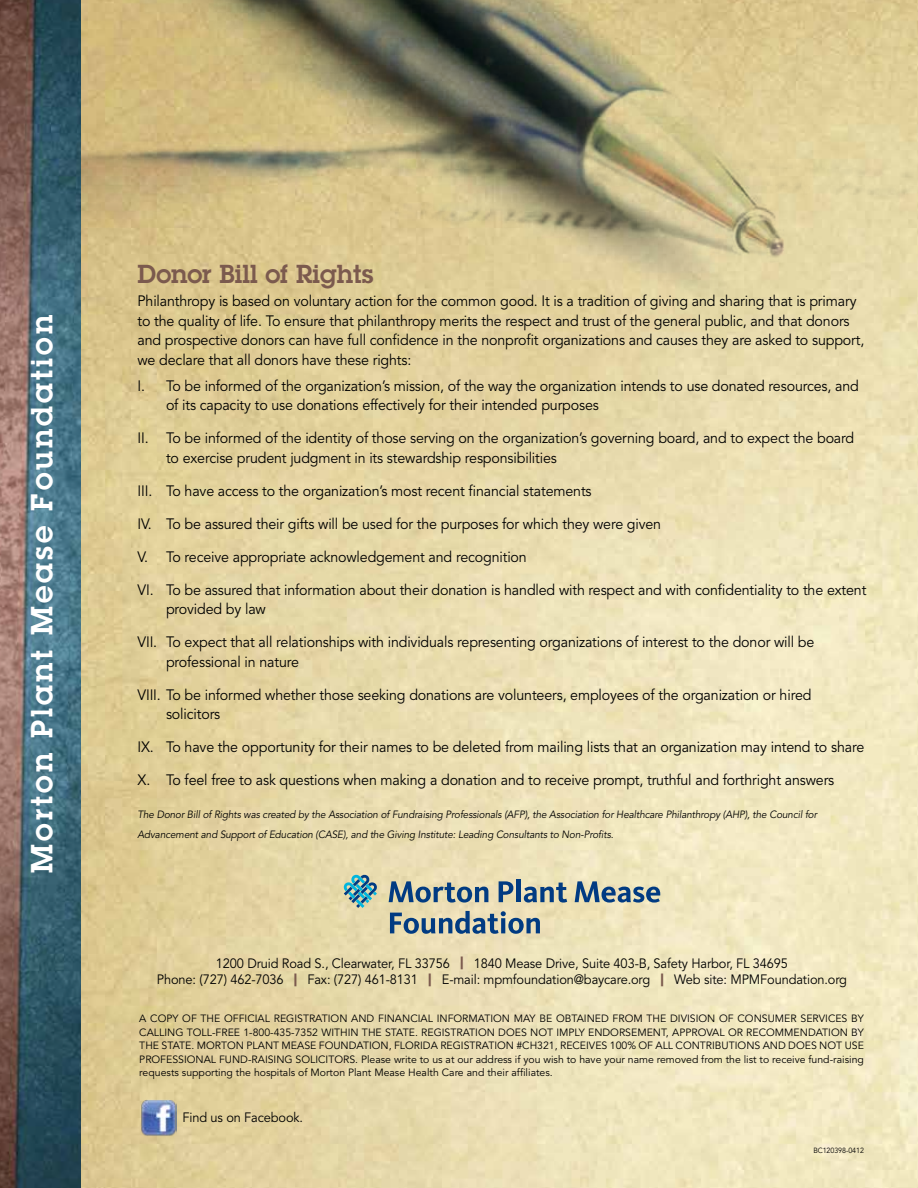
<style>
.page{position:relative;width:918px;height:1188px;background:#fff}
.page>*{position:absolute;margin:0;border:0;box-sizing:border-box;transform-origin:0 0}
.t1{font:600 30px "Lubalin Graph";letter-spacing:.1em;color:#fff}
.t2{font:600 25.5px "Lubalin Graph";color:#7b5a4e}
.t3{font:15px/19.5px "Avenir";letter-spacing:-.01em;color:#000;scale:.95 1}
.t4{font:13.5px/16.5px "Avenir";letter-spacing:-.01em;color:#000;text-align:center;scale:.95 1}
.t5{font:10.5px/13.5px "Avenir";color:#000;text-align:justify}
.t6{font:italic 10.5px/19.5px "Avenir";letter-spacing:-.01em;color:#000;scale:.95 1}
.t7{font:7.5px "Avenir";letter-spacing:-.01em;color:#000;scale:.95 1}
.s1{font-weight:900;font-size:16.5px;color:#7b5a4e}
</style>
<div class="page">
<img style="left:81px;top:436px;width:837px;height:752px">
<img style="left:81px;top:0;width:837px;height:436px">
<svg style="left:389px;top:881px;width:99px;height:22px;background:#89999e"></svg>
<svg style="left:499px;top:881px;width:14px;height:21px"></svg>
<hr style="left:517px;top:880px;width:4px;height:22px;background:#013b82">
<svg style="left:524px;top:883px;width:43px;height:20px"></svg>
<svg style="left:575px;top:881px;width:85px;height:22px;background:#869aa2"></svg>
<svg style="left:390px;top:911px;width:150px;height:23px;background:#8e9da1"></svg>
<svg style="left:344px;top:875px;width:33px;height:33px"></svg>
<img style="left:0;top:0;width:81px;height:1188px">
<img style="left:140px;top:1100px;width:37px;height:37px">
<h1 class="t1" style="left:22px;top:873px;width:559px;rotate:-90deg">Morton Plant Mease Foundation</h1>
<h2 class="t2" style="left:138px;top:257px;width:238px">Donor Bill of Rights</h2>
<p class="t3" style="left:138px;top:292px;width:767px">Philanthropy is based on voluntary action for the common good. It is a tradition of giving and sharing that is primary to the quality of life. To ensure that philanthropy merits the respect and trust of the general public, and that donors and prospective donors can have full confidence in the nonprofit organizations and causes they are asked to support, we declare that all donors have these rights:</p>
<p class="t3" style="left:166px;top:376px;width:731px;text-indent:-28px">I. To be informed of the organization’s mission, of the way the organization intends to use donated resources, and of its capacity to use donations effectively for their intended purposes</p>
<p class="t3" style="left:166px;top:429px;width:726px;text-indent:-28px">II. To be informed of the identity of those serving on the organization’s governing board, and to expect the board to exercise prudent judgment in its stewardship responsibilities</p>
<p class="t3" style="left:138px;top:481px;width:480px">III. To have access to the organization’s most recent financial statements</p>
<p class="t3" style="left:138px;top:514px;width:553px">IV. To be assured their gifts will be used for the purposes for which they were given</p>
<p class="t3" style="left:138px;top:547px;width:411px">V. To receive appropriate acknowledgement and recognition</p>
<p class="t3" style="left:166px;top:580px;width:739px;text-indent:-28px">VI. To be assured that information about their donation is handled with respect and with confidentiality to the extent provided by law</p>
<p class="t3" style="left:166px;top:633px;width:684px;text-indent:-28px">VII. To expect that all relationships with individuals representing organizations of interest to the donor will be professional in nature</p>
<p class="t3" style="left:166px;top:685px;width:681px;text-indent:-28px">VIII. To be informed whether those seeking donations are volunteers, employees of the organization or hired solicitors</p>
<p class="t3" style="left:138px;top:738px;width:767px">IX. To have the opportunity for their names to be deleted from mailing lists that an organization may intend to share</p>
<p class="t3" style="left:138px;top:771px;width:735px">X. To feel free to ask questions when making a donation and to receive prompt, truthful and forthright answers</p>
<p class="t6" style="left:138px;top:805px;width:717px">The Donor Bill of Rights was created by the Association of Fundraising Professionals (AFP), the Association for Healthcare Philanthropy (AHP), the Council for<br>Advancement and Support of Education (CASE), and the Giving Institute: Leading Consultants to Non-Profits.</p>
<p class="t4" style="left:157px;top:955px;width:728px">1200 Druid Road S., Clearwater, FL 33756 <span class="s1">|</span> 1840 Mease Drive, Suite 403-B, Safety Harbor, FL 34695<br>Phone: (727) 462-7036 <span class="s1">|</span> Fax: (727) 461-8131 <span class="s1">|</span> E-mail: mpmfoundation@baycare.org <span class="s1">|</span> Web site: MPMFoundation.org</p>
<p class="t5" style="left:139px;top:1012px;width:726px">A COPY OF THE OFFICIAL REGISTRATION AND FINANCIAL INFORMATION MAY BE OBTAINED FROM THE DIVISION OF CONSUMER SERVICES BY CALLING TOLL-FREE 1-800-435-7352 WITHIN THE STATE. REGISTRATION DOES NOT IMPLY ENDORSEMENT, APPROVAL OR RECOMMENDATION BY THE STATE. MORTON PLANT MEASE FOUNDATION, FLORIDA REGISTRATION #CH321, RECEIVES 100% OF ALL CONTRIBUTIONS AND DOES NOT USE PROFESSIONAL FUND-RAISING SOLICITORS. Please write to us at our address if you wish to have your name removed from the list to receive fund-raising requests supporting the hospitals of Morton Plant Mease Health Care and their affiliates.</p>
<p class="t4" style="left:183px;top:1110px;width:129px">Find us on Facebook.</p>
<p class="t7" style="left:813px;top:1146px;width:55px">BC120398-0412</p>
</div>
